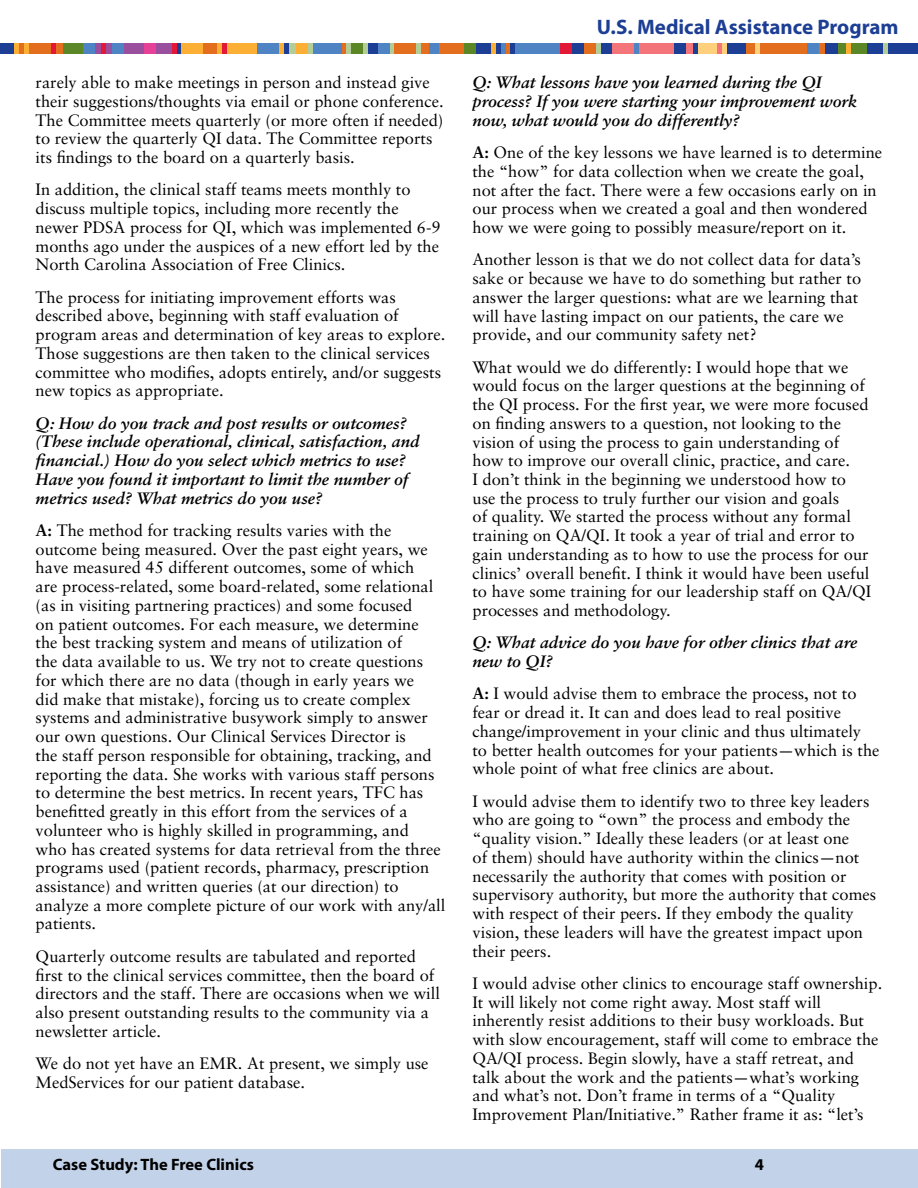
<style>
.page{position:relative;width:918px;height:1188px;background:#fff}
.page>*{position:absolute;margin:0;border:0;box-sizing:border-box;transform-origin:0 0}
.t1{font:700 21px "Myriad Pro";color:#1c3e94}
.t2{font:16.5px/18.8px "Sabon CE";color:#000}
.t3{font:italic 700 16.5px/18.8px "Sabon CE";color:#000}
.t4{font:700 16.5px "Myriad Pro";color:#000}
.s1{font-weight:700}
</style>
<div class="page">
<svg style="left:0;top:43px;width:918px;height:1px"></svg>
<div style="left:0;top:44px;width:918px;height:10px;background:#1c3e94"></div>
<div style="left:19px;top:44px;width:44px;height:10px;background:#e36f1e"></div>
<div style="left:63px;top:44px;width:22px;height:10px;background:#5c8727"></div>
<div style="left:51px;top:44px;width:5px;height:10px;background:#e31837"></div>
<div style="left:92px;top:44px;width:80px;height:10px;background:#9a4e9e"></div>
<div style="left:613px;top:44px;width:80px;height:10px;background:#f37579"></div>
<div style="left:290px;top:44px;width:78px;height:10px;background:#b4cc95"></div>
<div style="left:206px;top:44px;width:78px;height:10px;background:#fbaf34"></div>
<div style="left:746px;top:44px;width:79px;height:10px;background:#e36f1e"></div>
<div style="left:394px;top:44px;width:78px;height:10px;background:#e36f1e"></div>
<div style="left:257px;top:44px;width:22px;height:10px;background:#4f84c4"></div>
<div style="left:101px;top:44px;width:5px;height:10px;background:#e31837"></div>
<hr style="left:342px;top:44px;width:4px;height:10px;background:#e36f1e">
<hr style="left:506px;top:44px;width:4px;height:10px;background:#e36f1e">
<div style="left:515px;top:44px;width:45px;height:10px;background:#4f84c4"></div>
<hr style="left:390px;top:44px;width:4px;height:10px;background:#b4cc95">
<div style="left:416px;top:44px;width:5px;height:10px;background:#b4cc95"></div>
<div style="left:596px;top:44px;width:5px;height:10px;background:#b4cc95"></div>
<hr style="left:635px;top:44px;width:4px;height:10px;background:#4f84c4">
<div style="left:755px;top:44px;width:5px;height:10px;background:#ffd07b"></div>
<div style="left:501px;top:44px;width:5px;height:10px;background:#4f84c4"></div>
<div style="left:429px;top:44px;width:10px;height:10px;background:#4f84c4"></div>
<hr style="left:491px;top:44px;width:4px;height:10px;background:#fbaf34">
<div style="left:222px;top:44px;width:5px;height:10px;background:#e31837"></div>
<div style="left:172px;top:44px;width:5px;height:10px;background:#e31837"></div>
<hr style="left:25px;top:44px;width:4px;height:10px;background:#fbaf34">
<hr style="left:14px;top:44px;width:4px;height:10px;background:#fbaf34">
<div style="left:144px;top:44px;width:11px;height:10px;background:#e64097"></div>
<div style="left:112px;top:44px;width:11px;height:10px;background:#4f84c4"></div>
<div style="left:83px;top:44px;width:11px;height:10px;background:#4f84c4"></div>
<div style="left:313px;top:44px;width:29px;height:10px;background:#4f84c4"></div>
<div style="left:839px;top:44px;width:28px;height:10px;background:#5c8727"></div>
<div style="left:698px;top:44px;width:29px;height:10px;background:#ffd07b"></div>
<div style="left:351px;top:44px;width:12px;height:10px;background:#5c8727"></div>
<div style="left:378px;top:44px;width:12px;height:10px;background:#4f84c4"></div>
<div style="left:560px;top:44px;width:11px;height:10px;background:#e31837"></div>
<div style="left:464px;top:44px;width:12px;height:10px;background:#5c8727"></div>
<div style="left:674px;top:44px;width:11px;height:10px;background:#1c3e94"></div>
<div style="left:195px;top:44px;width:22px;height:10px;background:#e36f1e"></div>
<div style="left:181px;top:44px;width:22px;height:10px;background:#fbaf34"></div>
<div style="left:296px;top:44px;width:11px;height:10px;background:#fbaf34"></div>
<div style="left:585px;top:44px;width:11px;height:10px;background:#e36f1e"></div>
<div style="left:807px;top:44px;width:12px;height:10px;background:#4f84c4"></div>
<div style="left:846px;top:44px;width:5px;height:10px;background:#fbaf34"></div>
<hr style="left:884px;top:44px;width:4px;height:10px;background:#b4cc95">
<div style="left:717px;top:44px;width:5px;height:10px;background:#f37579"></div>
<div style="left:2px;top:1149px;width:916px;height:39px;background:#c2d2e9"></div>
<p class="t2" style="left:36px;top:73px;width:409px">rarely able to make meetings in person and instead give their suggestions/thoughts via email or phone conference.<br>The Committee meets quarterly (or more often if needed) to review the quarterly QI data. The Committee reports its findings to the board on a quarterly basis.</p>
<p class="t2" style="left:36px;top:180px;width:407px">In addition, the clinical staff teams meets monthly to discuss multiple topics, including more recently the newer PDSA process for QI, which was implemented 6-9 months ago under the auspices of a new effort led by the North Carolina Association of Free Clinics.</p>
<p class="t2" style="left:36px;top:287px;width:411px">The process for initiating improvement efforts was described above, beginning with staff evaluation of program areas and determination of key areas to explore.<br>Those suggestions are then taken to the clinical services committee who modifies, adopts entirely, and/or suggests new topics as appropriate.</p>
<p class="t3" style="left:36px;top:414px;width:386px">Q: How do you track and post results or outcomes? (These include operational, clinical, satisfaction, and financial.) How do you select which metrics to use?<br>Have you found it important to limit the number of metrics used? What metrics do you use?</p>
<p class="t2" style="left:36px;top:521px;width:411px"><span class="s1">A:</span> The method for tracking results varies with the outcome being measured. Over the past eight years, we have measured 45 different outcomes, some of which<br>are process-related, some board-related, some relational (as in visiting partnering practices) and some focused<br>on patient outcomes. For each measure, we determine<br>the best tracking system and means of utilization of<br>the data available to us. We try not to create questions for which there are no data (though in early years we<br>did make that mistake), forcing us to create complex systems and administrative busywork simply to answer our own questions. Our Clinical Services Director is<br>the staff person responsible for obtaining, tracking, and reporting the data. She works with various staff persons to determine the best metrics. In recent years, TFC has benefitted greatly in this effort from the services of a volunteer who is highly skilled in programming, and<br>who has created systems for data retrieval from the three programs used (patient records, pharmacy, prescription assistance) and written queries (at our direction) to analyze a more complete picture of our work with any/all patients.</p>
<p class="t2" style="left:36px;top:947px;width:406px">Quarterly outcome results are tabulated and reported first to the clinical services committee, then the board of directors and the staff. There are occasions when we will also present outstanding results to the community via a newsletter article.</p>
<p class="t2" style="left:36px;top:1054px;width:394px">We do not yet have an EMR. At present, we simply use<br>MedServices for our patient database.</p>
<p class="t1" style="left:597px;top:13px;width:303px">U.S. Medical Assistance Program</p>
<p class="t3" style="left:472px;top:73px;width:386px">Q: What lessons have you learned during the QI process? If you were starting your improvement work now, what would you do differently?</p>
<p class="t2" style="left:472px;top:143px;width:411px"><span class="s1">A:</span> One of the key lessons we have learned is to determine the “how” for data collection when we create the goal, not after the fact. There were a few occasions early on in our process when we created a goal and then wondered how we were going to possibly measure/report on it.</p>
<p class="t2" style="left:472px;top:250px;width:390px">Another lesson is that we do not collect data for data’s sake or because we have to do something but rather to answer the larger questions: what are we learning that will have lasting impact on our patients, the care we provide, and our community safety net?</p>
<p class="t2" style="left:472px;top:357px;width:400px">What would we do differently: I would hope that we would focus on the larger questions at the beginning of the QI process. For the first year, we were more focused on finding answers to a question, not looking to the vision of using the process to gain understanding of how to improve our overall clinic, practice, and care.<br>I don’t think in the beginning we understood how to use the process to truly further our vision and goals<br>of quality. We started the process without any formal training on QA/QI. It took a year of trial and error to gain understanding as to how to use the process for our clinics’ overall benefit. I think it would have been useful to have some training for our leadership staff on QA/QI processes and methodology.</p>
<p class="t3" style="left:472px;top:633px;width:386px">Q: What advice do you have for other clinics that are new to QI?</p>
<p class="t2" style="left:472px;top:684px;width:409px"><span class="s1">A:</span> I would advise them to embrace the process, not to fear or dread it. It can and does lead to real positive change/improvement in your clinic and thus ultimately to better health outcomes for your patients—which is the whole point of what free clinics are about.</p>
<p class="t2" style="left:472px;top:792px;width:405px">I would advise them to identify two to three key leaders who are going to “own” the process and embody the “quality vision.” Ideally these leaders (or at least one<br>of them) should have authority within the clinics—not necessarily the authority that comes with position or supervisory authority, but more the authority that comes with respect of their peers. If they embody the quality vision, these leaders will have the greatest impact upon their peers.</p>
<p class="t2" style="left:472px;top:974px;width:411px">I would advise other clinics to encourage staff ownership.<br>It will likely not come right away. Most staff will inherently resist additions to their busy workloads. But with slow encouragement, staff will come to embrace the QA/QI process. Begin slowly, have a staff retreat, and talk about the work and the patients—what’s working and what’s not. Don’t frame in terms of a “Quality Improvement Plan/Initiative.” Rather frame it as: “let’s</p>
<p class="t4" style="left:53px;top:1154px;width:203px">Case Study: The Free Clinics</p>
<p class="t4" style="left:755px;top:1154px;width:11px">4</p>
</div>
